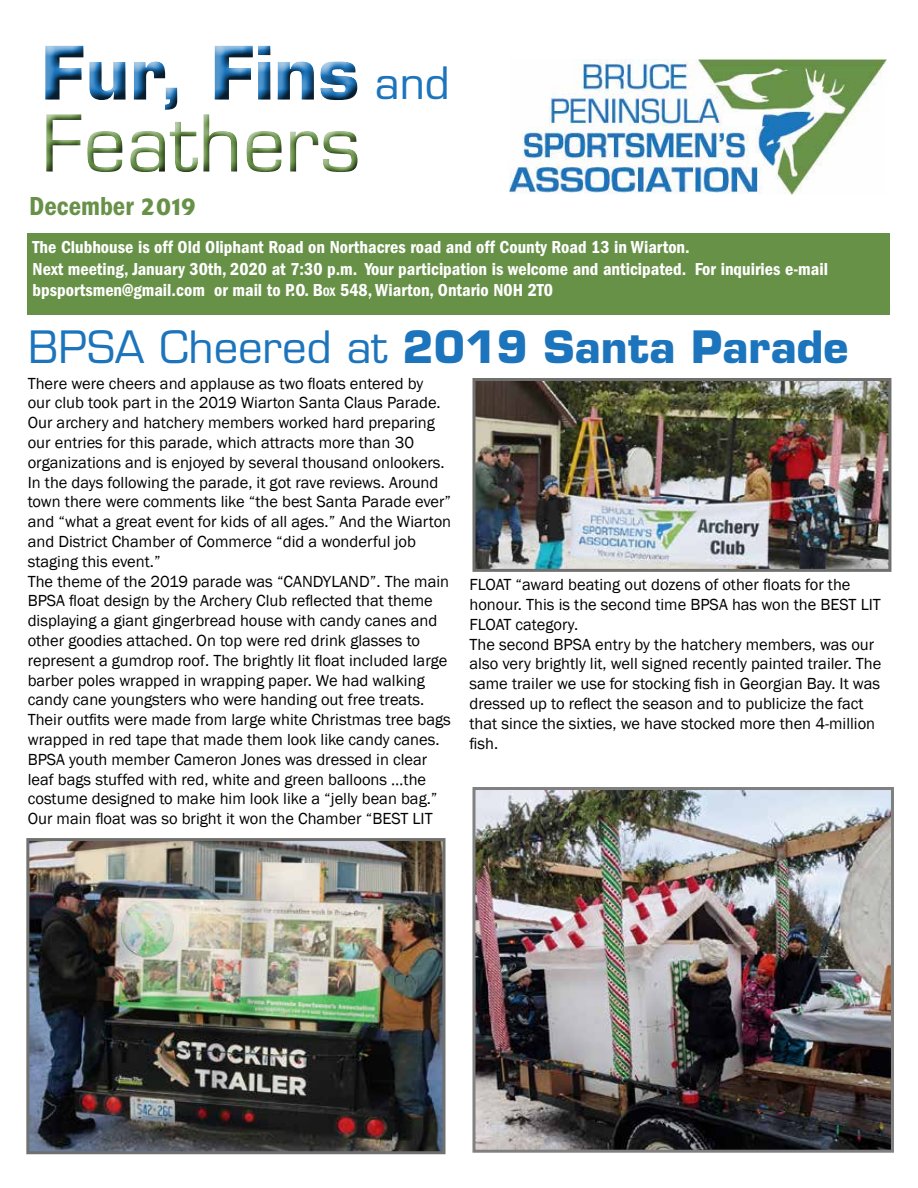
<style>
.page{position:relative;width:918px;height:1188px;background:#fff}
.page>*{position:absolute;margin:0;border:0;box-sizing:border-box;transform-origin:0 0}
.t1{font:76.5px "Eurostile";color:#689148}
.t2{font:700 72px "Eurostile";color:#1c75bc}
.t3{font:700 43.5px "Eurostile";color:#1c75bc}
.t4{font:43.5px "Eurostile";color:#1c75bc}
.t5{font:600 condensed 27px "Franklin Gothic";color:#689148}
.t6{font:600 condensed 18px/21.6px "Franklin Gothic";color:#fff}
.t7{font:16.5px/19.8px "Franklin Gothic";color:#000}
.s1{font-family:"Delta";font-weight:500;font-stretch:normal;font-size:24px}
.s2{font-style:inherit}
.s3{font-size:12.6px}
.s4{font-weight:400}
</style>
<div class="page">
<div style="left:27px;top:233px;width:862px;height:82px;background:#689148"></div>
<img style="left:509px;top:60px;width:378px;height:134px">
<div style="left:37px;top:39px;width:331px;height:144px;background:#000;opacity:.75"></div>
<img style="left:30px;top:842px;width:412px;height:308px">
<div style="left:26px;top:838px;width:420px;height:316px;border:3px solid #70706f"></div>
<img style="left:476px;top:382px;width:411px;height:186px">
<div style="left:472px;top:378px;width:419px;height:194px;border:3px solid #70706f"></div>
<img style="left:476px;top:791px;width:414px;height:358px">
<div style="left:472px;top:787px;width:422px;height:366px;border:3px solid #808080"></div>
<h2 class="t2" style="left:41px;top:29px;width:320px">Fur, Fins</h2>
<h1 class="t1" style="left:41px;top:98px;width:321px">Feathers</h1>
<h3 class="t5" style="left:29px;top:190px;width:168px">December <span class="s1">2019</span></h3>
<h3 class="t4" style="left:375px;top:57px;width:76px">and</h3>
<p class="t6" style="left:33px;top:237px;width:797px">The Clubhouse is off Old Oliphant Road on Northacres road and off County Road 13 in Wiarton.<br>Next meeting, January 30th, 2020 at 7:30 p.m. Your participation is welcome and anticipated. For inquiries e-mail bpsportsmen@gmail.com or mail to <span class="s2">P.O. B</span><span class="s3">ox</span> <span class="s2">548,</span> Wiarton<span class="s2">,</span> Ontario <span class="s2">N0H 2T0</span></p>
<h3 class="t3" style="left:28px;top:320px;width:821px"><span class="s4">BPSA Cheered at</span> 2019 Santa Parade</h3>
<p class="t7" style="left:28px;top:374px;width:425px">There were cheers and applause as two floats entered by<br>our club took part in the 2019 Wiarton Santa Claus Parade.<br>Our archery and hatchery members worked hard preparing our entries for this parade, which attracts more than 30 organizations and is enjoyed by several thousand onlookers.<br>In the days following the parade, it got rave reviews. Around town there were comments like “the best Santa Parade ever” and “what a great event for kids of all ages.” And the Wiarton and District Chamber of Commerce “did a wonderful job staging this event.”<br>The theme of the 2019 parade was “CANDYLAND”. The main BPSA float design by the Archery Club reflected that theme displaying a giant gingerbread house with candy canes and other goodies attached. On top were red drink glasses to represent a gumdrop roof. The brightly lit float included large barber poles wrapped in wrapping paper. We had walking candy cane youngsters who were handing out free treats.<br>Their outfits were made from large white Christmas tree bags wrapped in red tape that made them look like candy canes.<br>BPSA youth member Cameron Jones was dressed in clear leaf bags stuffed with red, white and green balloons …the costume designed to make him look like a “jelly bean bag.” Our main float was so bright it won the Chamber “BEST LIT</p>
<p class="t7" style="left:469px;top:575px;width:413px">FLOAT “award beating out dozens of other floats for the honour. This is the second time BPSA has won the BEST LIT FLOAT category.<br>The second BPSA entry by the hatchery members, was our also very brightly lit, well signed recently painted trailer. The same trailer we use for stocking fish in Georgian Bay. It was dressed up to reflect the season and to publicize the fact that since the sixties, we have stocked more then 4-million fish.</p>
</div>
